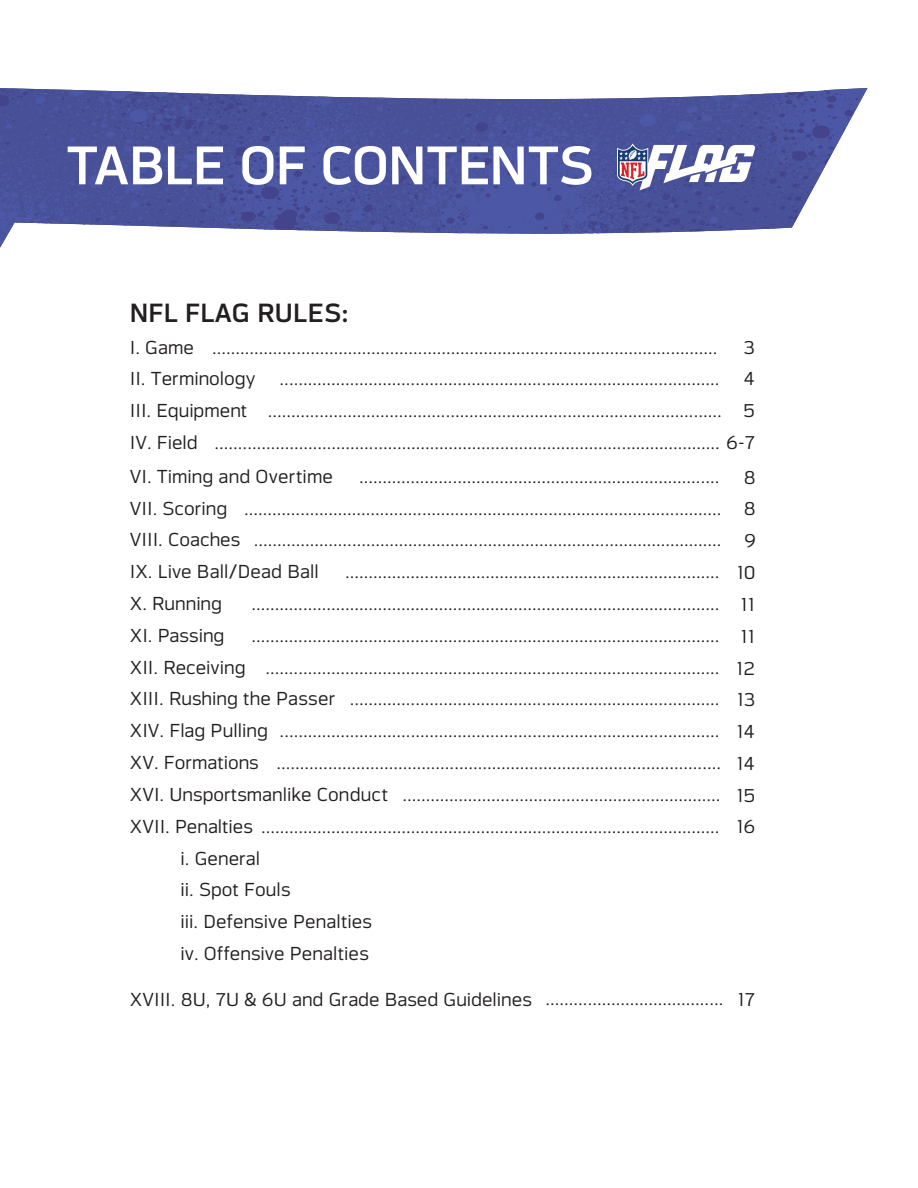
<style>
.page{position:relative;width:918px;height:1188px;background:#fff}
.page>*{position:absolute;margin:0;border:0;box-sizing:border-box;transform-origin:0 0}
.t1{font:500 54px "Endzone Sans";letter-spacing:-.01em;color:#fff}
.t2{font:500 26.25px "Endzone Sans";letter-spacing:.005em;color:#231f20}
.t3{font:300 18.75px/31.8px "Endzone Sans";color:#231f20}
</style>
<div class="page">
<svg style="left:0;top:87px;width:868px;height:161px;fill:#4a539c"></svg>
<svg style="left:617px;top:143px;width:139px;height:47px"></svg>
<h1 class="t1" style="left:66px;top:136px;width:529px">TABLE OF CONTENTS</h1>
<h2 class="t2" style="left:130px;top:298px;width:220px">NFL FLAG RULES:</h2>
<p class="t3" style="left:130px;top:331px;width:589px">I. Game ............................................................................................................</p>
<p class="t3" style="left:743px;top:331px;width:13px">3</p>
<p class="t3" style="left:130px;top:363px;width:127px">II. Terminology</p>
<p class="t3" style="left:280px;top:363px;width:441px">..............................................................................................</p>
<p class="t3" style="left:130px;top:363px;width:627px;text-align:justify;text-indent:614px">4<br>III. Equipment ................................................................................................. 5<br>IV. Field ............................................................................................................ 6-7</p>
<p class="t3" style="left:130px;top:460px;width:205px">VI. Timing and Overtime</p>
<p class="t3" style="left:744px;top:461px;width:13px">8</p>
<p class="t3" style="left:130px;top:460px;width:593px;text-align:right">.............................................................................<br>VII. Scoring ......................................................................................................</p>
<p class="t3" style="left:744px;top:493px;width:13px">8</p>
<p class="t3" style="left:130px;top:524px;width:593px">VIII. Coaches ....................................................................................................</p>
<p class="t3" style="left:744px;top:525px;width:13px">9</p>
<p class="t3" style="left:130px;top:556px;width:190px">IX. Live Ball/Dead Ball</p>
<p class="t3" style="left:345px;top:556px;width:376px">................................................................................</p>
<p class="t3" style="left:737px;top:557px;width:20px">10</p>
<p class="t3" style="left:130px;top:588px;width:94px">X. Running</p>
<p class="t3" style="left:252px;top:588px;width:469px">....................................................................................................</p>
<p class="t3" style="left:741px;top:588px;width:16px">11</p>
<p class="t3" style="left:130px;top:619px;width:96px">XI. Passing</p>
<p class="t3" style="left:252px;top:619px;width:469px">....................................................................................................</p>
<p class="t3" style="left:741px;top:620px;width:16px">11</p>
<p class="t3" style="left:130px;top:651px;width:591px">XII. Receiving .................................................................................................</p>
<p class="t3" style="left:736px;top:652px;width:20px">12</p>
<p class="t3" style="left:130px;top:683px;width:591px">XIII. Rushing the Passer ...............................................................................</p>
<p class="t3" style="left:737px;top:684px;width:20px">13</p>
<p class="t3" style="left:130px;top:715px;width:591px">XIV. Flag Pulling ..............................................................................................</p>
<p class="t3" style="left:736px;top:716px;width:20px">14</p>
<p class="t3" style="left:130px;top:747px;width:593px">XV. Formations ...............................................................................................</p>
<p class="t3" style="left:736px;top:748px;width:20px">14</p>
<p class="t3" style="left:130px;top:778px;width:592px">XVI. Unsportsmanlike Conduct ....................................................................</p>
<p class="t3" style="left:130px;top:810px;width:591px">XVII. Penalties ..................................................................................................</p>
<p class="t3" style="left:736px;top:780px;width:20px;line-height:31px">15<br>16</p>
<p class="t3" style="left:181px;top:842px;width:193px">i. General<br>ii. Spot Fouls<br>iii. Defensive Penalties iv. Offensive Penalties</p>
<p class="t3" style="left:130px;top:983px;width:627px">XVIII. 8U, 7U &amp; 6U and Grade Based Guidelines ...................................... 17</p>
</div>
